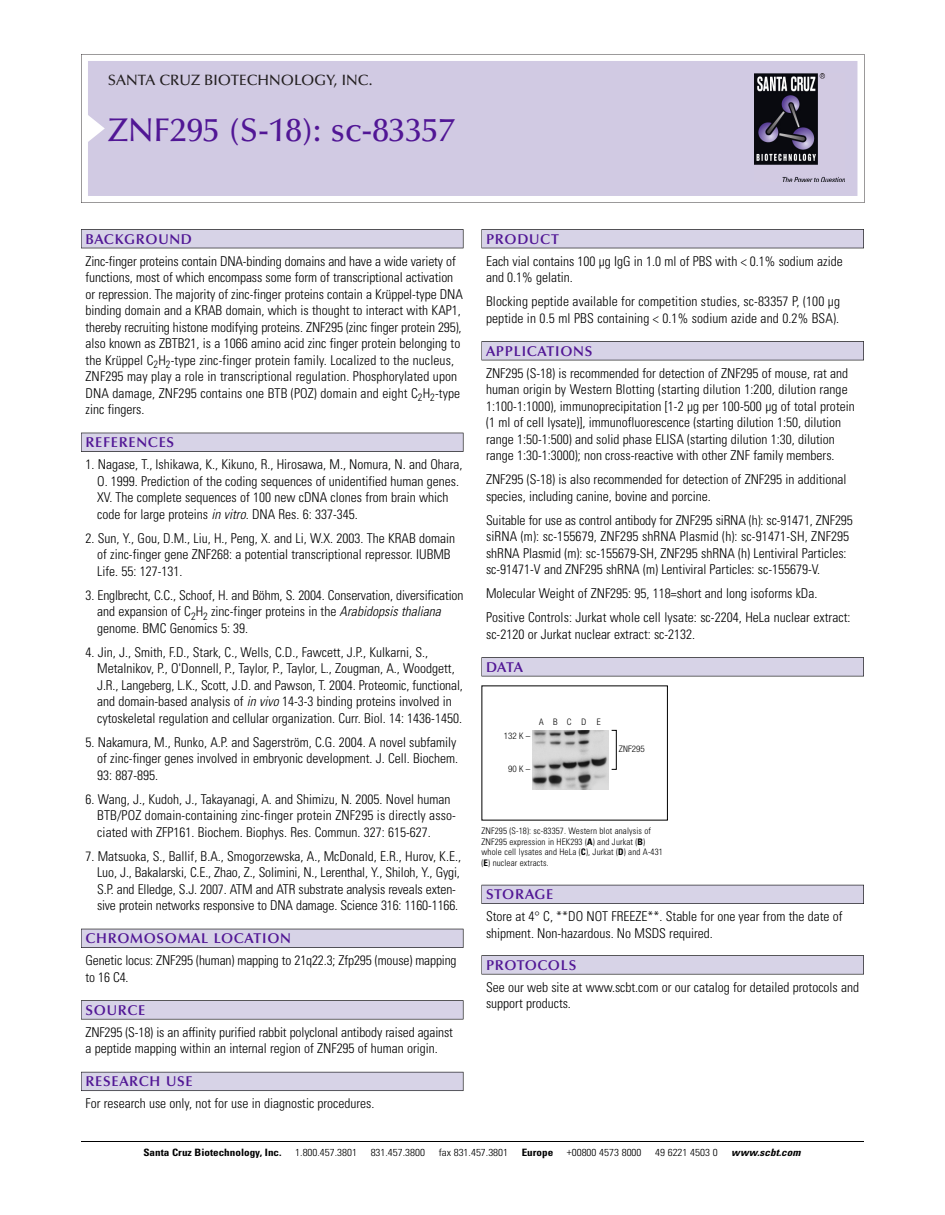
<style>
.page{position:relative;width:945px;height:1215px;background:#fff}
.page>*{position:absolute;margin:0;border:0;box-sizing:border-box;transform-origin:0 0}
.t1{font:500 33px "Optima";color:#511695}
.t2{font:500 15px "Optima";color:#231f20}
.t3{font:600 14.25px "Optima";letter-spacing:.05em;color:#511695}
.t4{font:300 condensed 13.5px/16.5px "Univers";color:#000}
.t5{font:300 condensed 10.2px "Univers";color:#000;scale:1.1 1}
.t6{font:700 condensed 10.2px "Univers";color:#000;scale:1.1 1}
.t7{font:italic 700 condensed 10.2px "Univers";letter-spacing:.005em;color:#000;scale:1.1 1}
.t8{font:300 condensed 9px/10.5px "Univers";letter-spacing:.015em;color:#000}
.t9{font:300 condensed 9px "Helvetica Neue";letter-spacing:.005em;color:#000}
.s1{font-style:italic}
.s2{font-weight:700}
</style>
<div class="page">
<svg style="left:81px;top:54px;width:783px;height:149px"></svg>
<div style="left:88px;top:61px;width:769px;height:135px;background:#d1cae3"></div>
<img style="left:755px;top:74px;width:90px;height:108px">
<div style="left:81px;top:229px;width:382px;height:19px;background:#525156"></div>
<div style="left:81px;top:230px;width:382px;height:18px;background:#d7d3e7"></div>
<div style="left:81px;top:433px;width:382px;height:19px;background:#515055"></div>
<div style="left:81px;top:433px;width:382px;height:18px;background:#d7d3e7"></div>
<div style="left:81px;top:929px;width:382px;height:19px;background:#525158"></div>
<div style="left:81px;top:929px;width:382px;height:18px;background:#d7d3e7"></div>
<div style="left:81px;top:1000px;width:382px;height:19px;background:#575759"></div>
<div style="left:81px;top:1001px;width:382px;height:18px;background:#d7d3e7"></div>
<div style="left:81px;top:1072px;width:382px;height:19px;background:#5b5a62"></div>
<div style="left:81px;top:1072px;width:382px;height:18px;background:#d7d3e7"></div>
<div style="left:482px;top:229px;width:382px;height:19px;background:#525156"></div>
<div style="left:482px;top:230px;width:381px;height:18px;background:#d7d3e7"></div>
<div style="left:482px;top:341px;width:382px;height:19px;background:#525155"></div>
<div style="left:482px;top:342px;width:381px;height:18px;background:#d7d3e7"></div>
<div style="left:482px;top:657px;width:382px;height:19px;background:#545357"></div>
<div style="left:482px;top:658px;width:381px;height:18px;background:#d7d3e7"></div>
<div style="left:482px;top:885px;width:382px;height:19px;background:#54535a"></div>
<div style="left:482px;top:885px;width:381px;height:18px;background:#d7d3e7"></div>
<div style="left:482px;top:955px;width:382px;height:19px;background:#575759"></div>
<div style="left:482px;top:956px;width:381px;height:18px;background:#d7d3e7"></div>
<hr style="left:81px;top:1141px;width:783px;height:1px;background:#000">
<img style="left:533px;top:730px;width:76px;height:59px">
<p class="t2" style="left:108px;top:74px;width:266px">SANTA CRUZ BIOTECHNOLOGY, INC.</p>
<h1 class="t1" style="left:108px;top:117px;width:348px">ZNF295 (S-18): sc-83357</h1>
<p class="t3" style="left:86px;top:233px;width:108px">BACKGROUND</p>
<p class="t4" style="left:86px;top:254px;width:379px">Zinc-finger proteins contain DNA-binding domains and have a wide variety of functions, most of which encompass some form of transcriptional activation or repression. The majority of zinc-finger proteins contain a Krüppel-type DNA binding domain and a KRAB domain, which is thought to interact with KAP1, thereby recruiting histone modifying proteins. ZNF295 (zinc finger protein 295), also known as ZBTB21, is a 1066 amino acid zinc finger protein belonging to the Krüppel C<sub>2</sub>H<sub>2</sub>-type zinc-finger protein family. Localized to the nucleus, ZNF295 may play a role in transcriptional regulation. Phosphorylated upon DNA damage, ZNF295 contains one BTB (POZ) domain and eight C<sub>2</sub>H<sub>2</sub>-type zinc fingers.</p>
<p class="t3" style="left:86px;top:437px;width:90px">REFERENCES</p>
<p class="t4" style="left:97px;top:457px;width:367px;text-indent:-12px">1. Nagase, T., Ishikawa, K., Kikuno, R., Hirosawa, M., Nomura, N. and Ohara, O. 1999. Prediction of the coding sequences of unidentified human genes.<br>XV. The complete sequences of 100 new cDNA clones from brain which code for large proteins <span class="s1">in vitro</span>. DNA Res. 6: 337-345.</p>
<p class="t4" style="left:97px;top:531px;width:359px;text-indent:-12px">2. Sun, Y., Gou, D.M., Liu, H., Peng, X. and Li, W.X. 2003. The KRAB domain of zinc-finger gene ZNF268: a potential transcriptional repressor. IUBMB<br>Life. 55: 127-131.</p>
<p class="t4" style="left:97px;top:588px;width:368px;text-indent:-12px">3. Englbrecht, C.C., Schoof, H. and Böhm, S. 2004. Conservation, diversification and expansion of C<sub>2</sub>H<sub>2</sub> zinc-finger proteins in the <span class="s1">Arabidopsis thaliana </span>genome. BMC Genomics 5: 39.</p>
<p class="t4" style="left:97px;top:645px;width:367px;text-indent:-12px">4. Jin, J., Smith, F.D., Stark, C., Wells, C.D., Fawcett, J.P., Kulkarni, S., Metalnikov, P., O'Donnell, P., Taylor, P., Taylor, L., Zougman, A., Woodgett, J.R., Langeberg, L.K., Scott, J.D. and Pawson, T. 2004. Proteomic, functional, and domain-based analysis of <span class="s1">in vivo</span> 14-3-3 binding proteins involved in cytoskeletal regulation and cellular organization. Curr. Biol. 14: 1436-1450.</p>
<p class="t4" style="left:97px;top:735px;width:362px;text-align:justify;text-indent:-12px">5. Nakamura, M., Runko, A.P. and Sagerström, C.G. 2004. A novel subfamily of zinc-finger genes involved in embryonic development. J. Cell. Biochem.<br>93: 887-895.</p>
<p class="t4" style="left:97px;top:792px;width:360px;text-indent:-12px">6. Wang, J., Kudoh, J., Takayanagi, A. and Shimizu, N. 2005. Novel human<br>BTB/POZ domain-containing zinc-finger protein ZNF295 is directly asso&shy;ciated with ZFP161. Biochem. Biophys. Res. Commun. 327: 615-627.</p>
<p class="t4" style="left:97px;top:849px;width:365px;text-indent:-12px">7. Matsuoka, S., Ballif, B.A., Smogorzewska, A., McDonald, E.R., Hurov, K.E., Luo, J., Bakalarski, C.E., Zhao, Z., Solimini, N., Lerenthal, Y., Shiloh, Y., Gygi, S.P. and Elledge, S.J. 2007. ATM and ATR substrate analysis reveals exten&shy;sive protein networks responsive to DNA damage. Science 316: 1160-1166.</p>
<p class="t3" style="left:86px;top:933px;width:207px">CHROMOSOMAL LOCATION</p>
<p class="t4" style="left:86px;top:953px;width:373px">Genetic locus: ZNF295 (human) mapping to 21q22.3; Zfp295 (mouse) mapping to 16 C4.</p>
<p class="t3" style="left:86px;top:1004px;width:61px">SOURCE</p>
<p class="t4" style="left:86px;top:1025px;width:369px">ZNF295 (S-18) is an affinity purified rabbit polyclonal antibody raised against a peptide mapping within an internal region of ZNF295 of human origin.</p>
<p class="t3" style="left:86px;top:1076px;width:109px">RESEARCH USE</p>
<p class="t4" style="left:86px;top:1096px;width:290px">For research use only, not for use in diagnostic procedures.</p>
<p class="t3" style="left:486px;top:233px;width:74px">PRODUCT</p>
<p class="t4" style="left:486px;top:254px;width:358px">Each vial contains 100 µg IgG in 1.0 ml of PBS with &lt; 0.1% sodium azide and 0.1% gelatin.</p>
<p class="t4" style="left:486px;top:294px;width:356px">Blocking peptide available for competition studies, sc-83357 P, (100 µg peptide in 0.5 ml PBS containing &lt; 0.1% sodium azide and 0.2% BSA).</p>
<p class="t3" style="left:486px;top:345px;width:108px">APPLICATIONS</p>
<p class="t4" style="left:486px;top:366px;width:370px">ZNF295 (S-18) is recommended for detection of ZNF295 of mouse, rat and human origin by Western Blotting (starting dilution 1:200, dilution range 1:100-1:1000), immunoprecipitation [1-2 µg per 100-500 µg of total protein (1 ml of cell lysate)], immunofluorescence (starting dilution 1:50, dilution range 1:50-1:500) and solid phase ELISA (starting dilution 1:30, dilution range 1:30-1:3000); non cross-reactive with other ZNF family members.</p>
<p class="t4" style="left:486px;top:472px;width:362px">ZNF295 (S-18) is also recommended for detection of ZNF295 in additional species, including canine, bovine and porcine.</p>
<p class="t4" style="left:486px;top:513px;width:368px">Suitable for use as control antibody for ZNF295 siRNA (h): sc-91471, ZNF295 siRNA (m): sc-155679, ZNF295 shRNA Plasmid (h): sc-91471-SH, ZNF295 shRNA Plasmid (m): sc-155679-SH, ZNF295 shRNA (h) Lentiviral Particles: sc-91471-V and ZNF295 shRNA (m) Lentiviral Particles: sc-155679-V.</p>
<p class="t4" style="left:486px;top:583px;width:366px;line-height:24px">Molecular Weight of ZNF295: 95, 118=short and long isoforms kDa.<br>Positive Controls: Jurkat whole cell lysate: sc-2204, HeLa nuclear extract:</p>
<p class="t4" style="left:486px;top:627px;width:211px">sc-2120 or Jurkat nuclear extract: sc-2132.</p>
<p class="t3" style="left:486px;top:661px;width:39px">DATA</p>
<p class="t9" style="left:504px;top:733px;width:28px">132 K –</p>
<p class="t9" style="left:508px;top:765px;width:24px">90K–</p>
<p class="t9" style="left:539px;top:719px;width:63px">ABCD E</p>
<p class="t9" style="left:619px;top:746px;width:27px">ZNF295</p>
<p class="t8" style="left:481px;top:827px;width:183px">ZNF295 (S-18): sc-83357. Western blot analysis of ZNF295 expression in HEK293 (<span class="s2">A</span>) and Jurkat (<span class="s2">B</span>) whole cell lysates and HeLa (<span class="s2">C</span>), Jurkat (<span class="s2">D</span>) and A-431 (<span class="s2">E</span>) nuclear extracts.</p>
<p class="t3" style="left:486px;top:889px;width:69px">STORAGE</p>
<p class="t4" style="left:486px;top:909px;width:358px">Store at 4° C, **DO NOT FREEZE**. Stable for one year from the date of shipment. Non-hazardous. No MSDS required.</p>
<p class="t3" style="left:486px;top:959px;width:92px">PROTOCOLS</p>
<p class="t4" style="left:486px;top:980px;width:375px">See our web site at www.scbt.com or our catalog for detailed protocols and support products.</p>
<p class="t6" style="left:143px;top:1148px;width:127px">Santa Cruz Biotechnology, Inc.</p>
<p class="t5" style="left:295px;top:1148px;width:58px">1.800.457.3801</p>
<p class="t5" style="left:371px;top:1148px;width:51px">831.457.3800</p>
<p class="t5" style="left:439px;top:1148px;width:65px">fax 831.457.3801</p>
<p class="t6" style="left:522px;top:1148px;width:30px">Europe</p>
<p class="t5" style="left:567px;top:1148px;width:69px">+00800 4573 8000</p>
<p class="t5" style="left:655px;top:1148px;width:58px">49 6221 4503 0</p>
<p class="t7" style="left:731px;top:1148px;width:64px">www.scbt.com</p>
</div>
